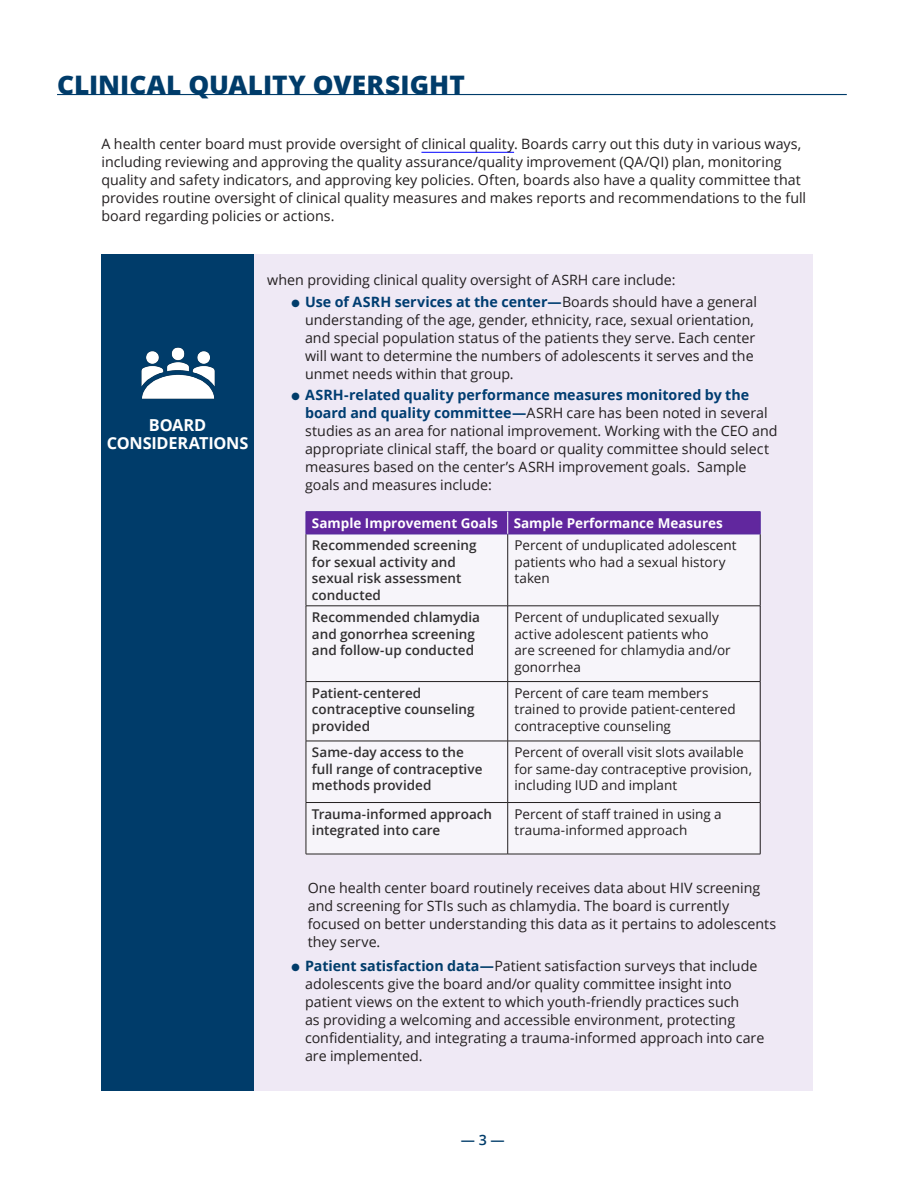
<style>
.page{position:relative;width:918px;height:1188px;background:#fff}
.page>*{position:absolute;margin:0;border:0;box-sizing:border-box;transform-origin:0 0}
.Section_Header{font:800 25.5px "Open Sans";letter-spacing:.005em;color:#003c6a}
.body{font:700 16.5px/18px "Open Sans";letter-spacing:-.015em;color:#fff;text-align:center}
.body-2{font:14.25px/18px "Open Sans";color:#231f20}
.list_1{font:14.25px/18px "Open Sans";color:#231f20}
.t1{font:600 14.25px "Open Sans";color:#003c6a}
.t2{font:13.5px/16.5px "Open Sans";color:#231f20}
.t3{font:600 13.5px/16.5px "Open Sans";color:#312f30}
.t4{font:700 13.5px "Open Sans";color:#fff}
.s1{color:#003c6a}
.s2{font-weight:700;color:#003d71}
.s3{font-weight:700;color:#003c6a}
</style>
<div class="page">
<hr style="left:421px;top:152px;width:93px;height:1px;background:#00f">
<div style="left:102px;top:254px;width:152px;height:837px;background:#003c6a"></div>
<div style="left:254px;top:254px;width:558px;height:837px;background:#efe9f5"></div>
<img style="left:141px;top:347px;width:74px;height:52px">
<div style="left:306px;top:534px;width:453px;height:320px;background:#f7f5fa"></div>
<hr style="left:306px;top:534px;width:1px;height:72px;background:#231f20">
<hr style="left:507px;top:534px;width:1px;height:72px;background:#231f20">
<hr style="left:760px;top:534px;width:1px;height:72px;background:#231f20">
<hr style="left:306px;top:606px;width:202px;height:1px;background:#231f20">
<hr style="left:306px;top:606px;width:1px;height:75px;background:#231f20">
<hr style="left:508px;top:606px;width:252px;height:1px;background:#231f20">
<hr style="left:507px;top:606px;width:1px;height:75px;background:#231f20">
<hr style="left:760px;top:606px;width:1px;height:75px;background:#231f20">
<hr style="left:306px;top:681px;width:202px;height:1px;background:#231f20">
<hr style="left:306px;top:682px;width:1px;height:59px;background:#231f20">
<hr style="left:508px;top:681px;width:252px;height:1px;background:#231f20">
<hr style="left:507px;top:682px;width:1px;height:59px;background:#231f20">
<hr style="left:760px;top:682px;width:1px;height:59px;background:#231f20">
<hr style="left:306px;top:741px;width:202px;height:1px;background:#231f20">
<hr style="left:306px;top:741px;width:1px;height:61px;background:#231f20">
<hr style="left:508px;top:741px;width:252px;height:1px;background:#231f20">
<hr style="left:507px;top:741px;width:1px;height:61px;background:#231f20">
<hr style="left:760px;top:741px;width:1px;height:61px;background:#231f20">
<hr style="left:306px;top:802px;width:202px;height:1px;background:#231f20">
<hr style="left:306px;top:803px;width:1px;height:51px;background:#231f20">
<hr style="left:508px;top:802px;width:252px;height:1px;background:#231f20">
<hr style="left:507px;top:803px;width:1px;height:51px;background:#231f20">
<hr style="left:760px;top:803px;width:1px;height:51px;background:#231f20">
<hr style="left:306px;top:854px;width:202px;height:1px;background:#231f20">
<hr style="left:508px;top:854px;width:252px;height:1px;background:#231f20">
<hr style="left:306px;top:511px;width:202px;height:1px;background:#552b9d">
<hr style="left:508px;top:511px;width:252px;height:1px;background:#552b9d">
<hr style="left:306px;top:534px;width:202px;height:1px;background:#552b9d">
<hr style="left:508px;top:534px;width:252px;height:1px;background:#552b9d">
<div style="left:306px;top:512px;width:455px;height:22px;background:#61279e"></div>
<hr style="left:57px;top:94px;width:790px;height:1px;background:#003c6a">
<p class="Section_Header" style="left:57px;top:65px;width:409px">CLINICAL QUALITY OVERSIGHT</p>
<p class="body-2" style="left:102px;top:135px;width:706px">A health center board must provide oversight of clinical quality. Boards carry out this duty in various ways, including reviewing and approving the quality assurance/quality improvement (QA/QI) plan, monitoring quality and safety indicators, and approving key policies. Often, boards also have a quality committee that provides routine oversight of clinical quality measures and makes reports and recommendations to the full board regarding policies or actions.</p>
<p class="body" style="left:107px;top:416px;width:143px">BOARD<br>CONSIDERATIONS</p>
<p class="body-2" style="left:267px;top:271px;width:410px">when providing clinical quality oversight of ASRH care include:</p>
<p class="body-2" style="left:305px;top:292px;width:453px;text-indent:-14px"><span class="s1">●</span> <span class="s2">Use of ASRH services at the center—</span>Boards should have a general understanding of the age, gender, ethnicity, race, sexual orientation, and special population status of the patients they serve. Each center will want to determine the numbers of adolescents it serves and the unmet needs within that group.</p>
<p class="body-2" style="left:305px;top:386px;width:474px;text-indent:-14px"><span class="s1">●</span> <span class="s2">ASRH-related quality performance measures monitored by the board and quality committee—</span>ASRH care has been noted in several studies as an area for national improvement. Working with the CEO and appropriate clinical staff, the board or quality committee should select measures based on the center’s ASRH improvement goals. Sample goals and measures include:</p>
<p class="t4" style="left:312px;top:514px;width:188px">Sample Improvement Goals</p>
<p class="t4" style="left:514px;top:514px;width:211px">Sample Performance Measures</p>
<p class="t3" style="left:312px;top:537px;width:166px">Recommended screening for sexual activity and sexual risk assessment conducted</p>
<p class="t2" style="left:514px;top:537px;width:224px">Percent of unduplicated adolescent patients who had a sexual history taken</p>
<p class="t3" style="left:312px;top:609px;width:170px">Recommended chlamydia and gonorrhea screening and follow-up conducted</p>
<p class="t2" style="left:514px;top:609px;width:218px">Percent of unduplicated sexually active adolescent patients who are screened for chlamydia and/or gonorrhea</p>
<p class="t3" style="left:312px;top:684px;width:164px">Patient-centered contraceptive counseling provided</p>
<p class="t2" style="left:514px;top:684px;width:223px">Percent of care team members trained to provide patient-centered contraceptive counseling</p>
<p class="t3" style="left:312px;top:744px;width:172px">Same-day access to the full range of contraceptive methods provided</p>
<p class="t2" style="left:514px;top:744px;width:239px">Percent of overall visit slots available for same-day contraceptive provision, including IUD and implant</p>
<p class="t3" style="left:312px;top:805px;width:182px">Trauma-informed approach</p>
<p class="t3" style="left:312px;top:822px;width:130px">integrated into care</p>
<p class="t2" style="left:514px;top:805px;width:209px">Percent of staff trained in using a trauma-informed approach</p>
<p class="list_1" style="left:308px;top:878px;width:470px">One health center board routinely receives data about HIV screening and screening for STIs such as chlamydia. The board is currently focused on better understanding this data as it pertains to adolescents they serve.</p>
<p class="body-2" style="left:305px;top:956px;width:461px;text-indent:-14px"><span class="s1">●</span> <span class="s3">Patient satisfaction data—</span>Patient satisfaction surveys that include adolescents give the board and/or quality committee insight into patient views on the extent to which youth-friendly practices such<br>as providing a welcoming and accessible environment, protecting confidentiality, and integrating a trauma-informed approach into care are implemented.</p>
<p class="t1" style="left:461px;top:1130px;width:46px">— 3 —</p>
</div>
